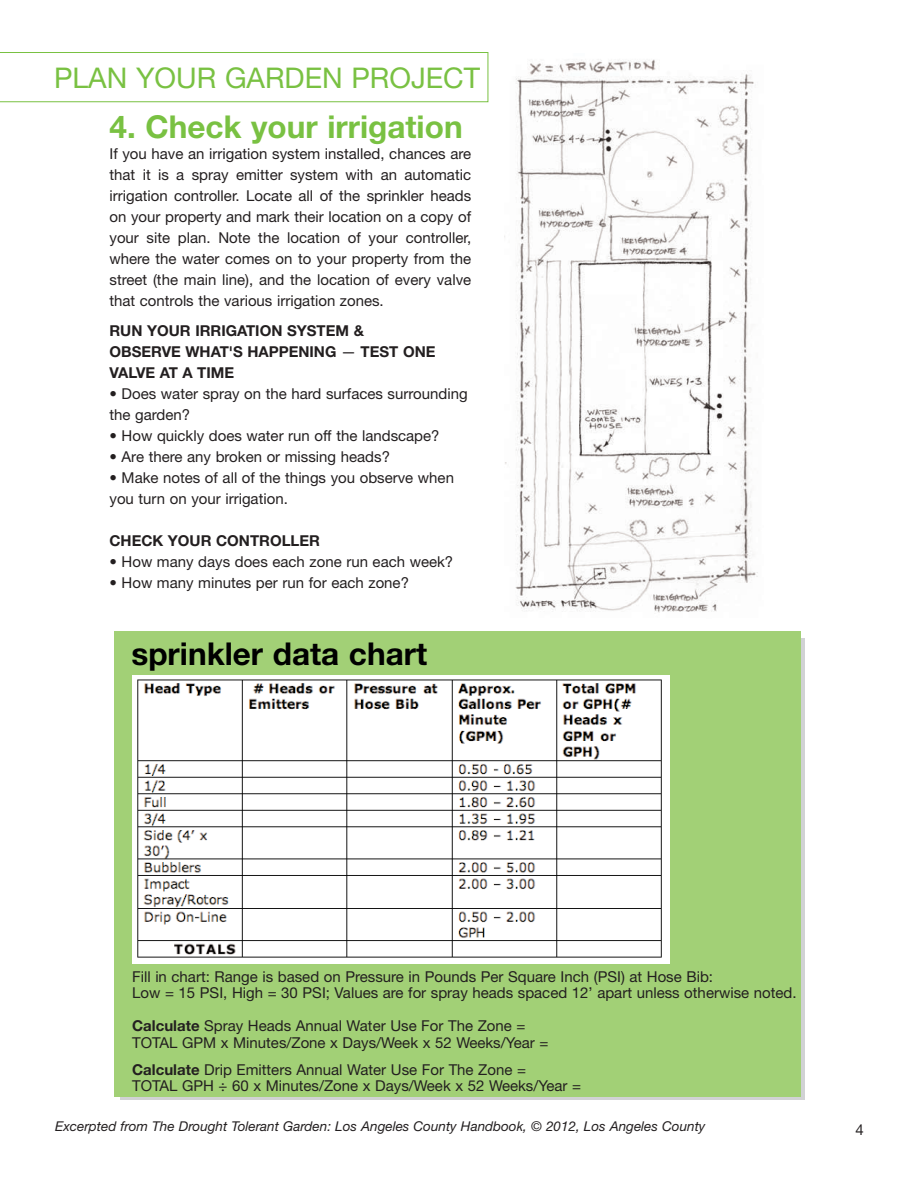
<style>
.page{position:relative;width:918px;height:1188px;background:#fff}
.page>*{position:absolute;margin:0;border:0;box-sizing:border-box;transform-origin:0 0}
.t1{font:700 31.5px "Helvetica Neue";color:#79c142}
.t2{font:700 31.5px "Helvetica Neue";color:#000}
.t3{font:28.5px "Helvetica Neue";color:#79c142}
.t4{font:15px/21px "Helvetica Neue";color:#231f20}
.t5{font:700 15px/21px "Helvetica Neue";color:#231f20}
.t6{font:italic 13.5px "Helvetica Neue";color:#231f20}
.s1{font-weight:400}
.s2{font-weight:700}
</style>
<div class="page">
<img style="left:505px;top:59px;width:253px;height:554px">
<div style="left:114px;top:632px;width:686px;height:465px;background:#a2d076"></div>
<svg style="left:0;top:52px;width:488px;height:50px"></svg>
<img style="left:132px;top:676px;width:537px;height:287px">
<h2 class="t3" style="left:54px;top:61px;width:428px">PLAN YOUR GARDEN PROJECT</h2>
<h1 class="t1" style="left:110px;top:107px;width:355px">4. Check your irrigation</h1>
<p class="t4" style="left:110px;top:143px;width:363px;text-align:justify">If you have an irrigation system installed, chances are that it is a spray emitter system with an automatic irrigation controller. Locate all of the sprinkler heads on your property and mark their location on a copy of your site plan. Note the location of your controller, where the water comes on to your property from the street (the main line), and the location of every valve that controls the various irrigation zones.</p>
<p class="t5" style="left:110px;top:320px;width:328px">RUN YOUR IRRIGATION SYSTEM &amp;<br>OBSERVE WHAT'S HAPPENING <span class="s1">—</span> TEST ONE<br>VALVE AT A TIME</p>
<p class="t4" style="left:110px;top:383px;width:360px"><span class="s2">•</span> Does water spray on the hard surfaces surrounding the garden?</p>
<p class="t4" style="left:110px;top:425px;width:332px"><span class="s2">•</span> How quickly does water run off the landscape?</p>
<p class="t4" style="left:110px;top:446px;width:282px"><span class="s2">•</span> Are there any broken or missing heads?</p>
<p class="t4" style="left:110px;top:467px;width:346px"><span class="s2">•</span> Make notes of all of the things you observe when you turn on your irrigation.</p>
<p class="t5" style="left:110px;top:530px;width:212px">CHECK YOUR CONTROLLER</p>
<p class="t4" style="left:110px;top:551px;width:345px">• How many days does each zone run each week?</p>
<p class="t4" style="left:110px;top:572px;width:301px">• How many minutes per run for each zone?</p>
<h1 class="t2" style="left:131px;top:634px;width:297px">sprinkler data chart</h1>
<p class="t4" style="left:132px;top:968px;width:666px;line-height:16.5px">Fill in chart: Range is based on Pressure in Pounds Per Square Inch (PSI) at Hose Bib:<br>Low = 15 PSI, High = 30 PSI; Values are for spray heads spaced 12’ apart unless otherwise noted.</p>
<p class="t4" style="left:132px;top:1017px;width:418px;line-height:16.5px"><span class="s2">Calculate</span> Spray Heads Annual Water Use For The Zone =<br>TOTAL GPM x Minutes/Zone x Days/Week x 52 Weeks/Year =</p>
<p class="t4" style="left:132px;top:1061px;width:451px;line-height:16.5px"><span class="s2">Calculate</span> Drip Emitters Annual Water Use For The Zone =<br>TOTAL GPH ÷ 60 x Minutes/Zone x Days/Week x 52 Weeks/Year =</p>
<p class="t6" style="left:55px;top:1118px;width:652px">Excerpted from The Drought Tolerant Garden: Los Angeles County Handbook, © 2012, Los Angeles County</p>
<p class="t4" style="left:856px;top:1119px;width:10px">4</p>
</div>
